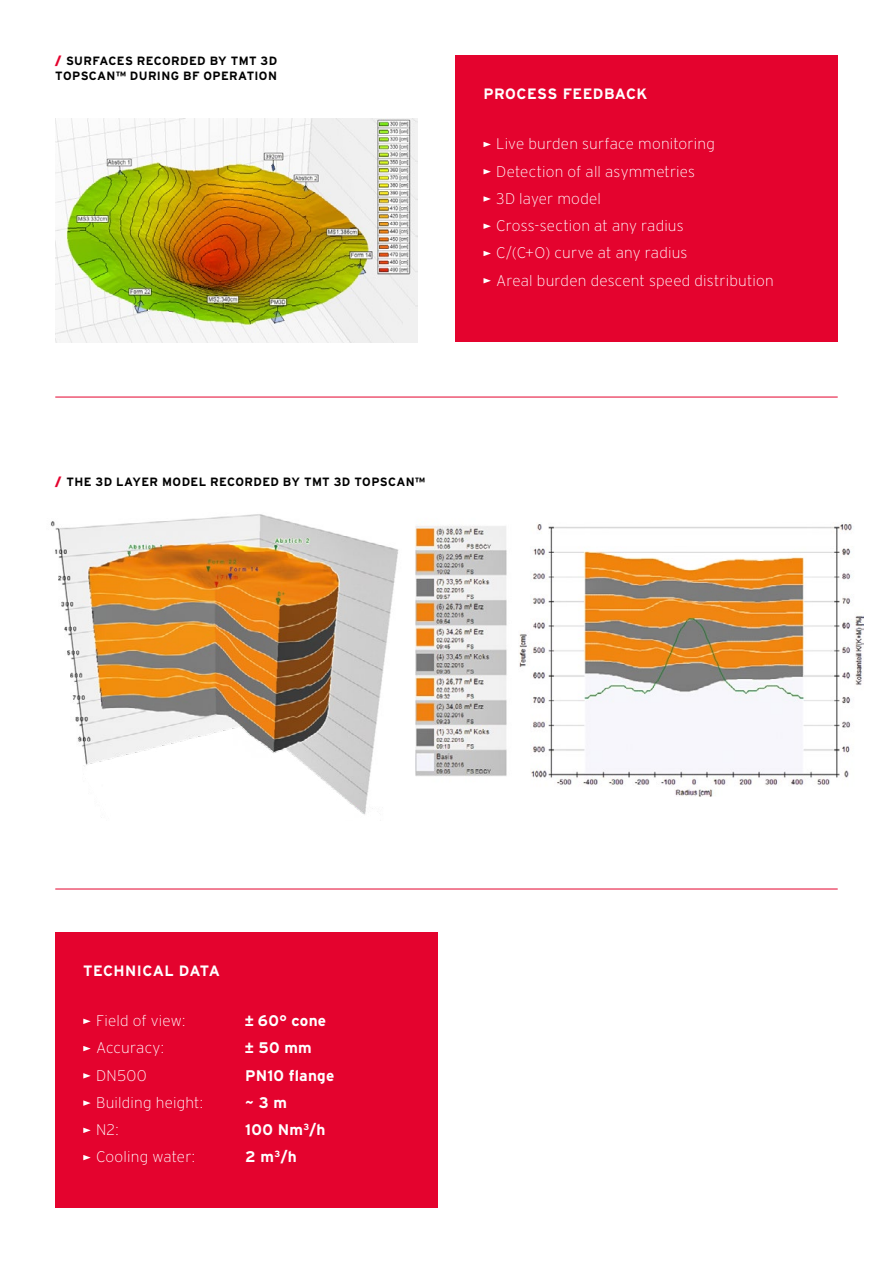
<style>
.page{position:relative;width:893px;height:1263px;background:#fff}
.page>*{position:absolute;margin:0;border:0;box-sizing:border-box;transform-origin:0 0}
.t1{font:200 15.3px/27.3px "Interstate";letter-spacing:.01em;color:#fff}
.t2{font:700 15.3px "Interstate";letter-spacing:.015em;color:#fff}
.t3{font:700 15px "Interstate";letter-spacing:.025em;color:#fff}
.t4{font:700 12px/15px "Interstate";letter-spacing:.03em;color:#000}
.s1{font-weight:900;color:#e4032e}
.s2{font-family:"Arial"}
</style>
<div class="page">
<div style="left:455px;top:55px;width:383px;height:287px;background:#e4032e"></div>
<svg style="left:483px;top:142px;width:8px;height:5px"></svg>
<svg style="left:483px;top:169px;width:8px;height:5px"></svg>
<svg style="left:483px;top:196px;width:8px;height:6px"></svg>
<svg style="left:483px;top:224px;width:8px;height:5px"></svg>
<svg style="left:483px;top:251px;width:8px;height:5px"></svg>
<svg style="left:483px;top:278px;width:8px;height:5px"></svg>
<div style="left:55px;top:932px;width:382px;height:276px;background:#e4032e"></div>
<svg style="left:83px;top:1019px;width:8px;height:5px"></svg>
<svg style="left:83px;top:1046px;width:8px;height:5px"></svg>
<svg style="left:83px;top:1073px;width:8px;height:5px"></svg>
<svg style="left:83px;top:1100px;width:8px;height:6px"></svg>
<svg style="left:83px;top:1128px;width:8px;height:5px"></svg>
<svg style="left:83px;top:1155px;width:8px;height:5px"></svg>
<img style="left:55px;top:118px;width:363px;height:224px">
<img style="left:519px;top:524px;width:345px;height:273px">
<img style="left:415px;top:526px;width:92px;height:250px">
<img style="left:50px;top:514px;width:349px;height:301px">
<hr style="left:55px;top:889px;width:783px;height:1px;background:#e4032e">
<hr style="left:55px;top:397px;width:783px;height:1px;background:#e4032e">
<p class="t4" style="left:55px;top:53px;width:223px"><span class="s1">/</span> SURFACES RECORDED BY TMT 3D<br>TOPSCAN™ DURING BF OPERATION</p>
<p class="t3" style="left:483px;top:86px;width:165px">PROCESS FEEDBACK</p>
<p class="t1" style="left:496px;top:130px;width:279px">Live burden surface monitoring<br>Detection of all asymmetries<br>3D layer model<br>Cross-section at any radius<br>C/(C+O) curve at any radius<br>Areal burden descent speed distribution</p>
<p class="t4" style="left:55px;top:474px;width:371px"><span class="s1">/</span> THE 3D LAYER MODEL RECORDED BY TMT 3D TOPSCAN™</p>
<p class="t3" style="left:83px;top:962px;width:138px">TECHNICAL DATA</p>
<p class="t1" style="left:96px;top:1007px;width:91px">Field of view:</p>
<p class="t2" style="left:245px;top:1012px;width:82px"><span class="s2">±</span> 60° cone</p>
<p class="t1" style="left:96px;top:1034px;width:70px">Accuracy:</p>
<p class="t2" style="left:245px;top:1039px;width:68px"><span class="s2">±</span> 50 mm</p>
<p class="t1" style="left:96px;top:1061px;width:52px">DN500</p>
<p class="t2" style="left:245px;top:1067px;width:91px">PN10 flange</p>
<p class="t1" style="left:96px;top:1089px;width:109px">Building height:</p>
<p class="t2" style="left:245px;top:1094px;width:43px">~ 3 m</p>
<p class="t1" style="left:96px;top:1116px;width:24px">N2:</p>
<p class="t2" style="left:245px;top:1121px;width:82px">100 Nm<sup>3</sup>/h</p>
<p class="t1" style="left:96px;top:1143px;width:101px">Cooling water:</p>
<p class="t2" style="left:245px;top:1148px;width:53px">2 m<sup>3</sup>/h</p>
</div>
